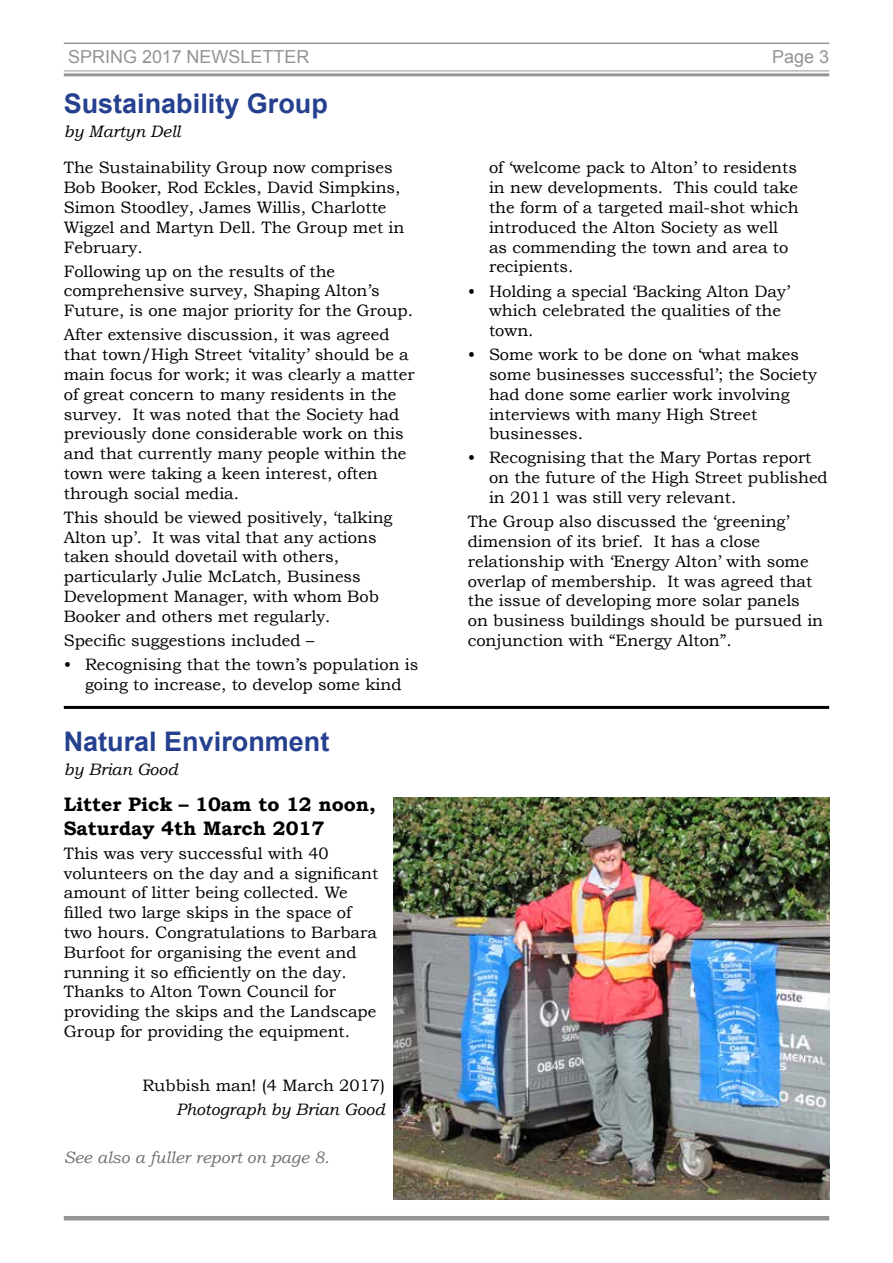
<style>
.page{position:relative;width:893px;height:1263px;background:#fff}
.page>*{position:absolute;margin:0;border:0;box-sizing:border-box;transform-origin:0 0}
.t1{font:700 27px "Arial";color:#25408f}
.t2{font:700 19.5px/23.4px "Bookman Old Style";color:#000}
.t3{font:18px "Arial";color:#939598}
.t4{font:16.5px/19.8px "Bookman Old Style";color:#000}
.t5{font:italic 16.5px "Bookman Old Style";color:#000}
.t6{font:italic 16.5px "Bookman Old Style";color:#6d6e71}
</style>
<div class="page">
<hr style="left:64px;top:1216px;width:765px;height:4px;background:#939598">
<hr style="left:64px;top:70px;width:765px;height:1px;background:#939598">
<hr style="left:64px;top:73px;width:765px;height:3px;background:#939598">
<hr style="left:64px;top:43px;width:765px;height:1px;background:#939598">
<hr style="left:64px;top:706px;width:765px;height:3px;background:#000">
<img style="left:394px;top:797px;width:435px;height:402px">
<p class="t3" style="left:68px;top:44px;width:243px">SPRING 2017 NEWSLETTER</p>
<p class="t3" style="left:772px;top:44px;width:59px">Page 3</p>
<h1 class="t1" style="left:64px;top:86px;width:266px">Sustainability Group</h1>
<p class="t5" style="left:64px;top:122px;width:118px">by Martyn Dell</p>
<p class="t4" style="left:64px;top:158px;width:342px">The Sustainability Group now comprises Bob Booker, Rod Eckles, David Simpkins, Simon Stoodley, James Willis, Charlotte Wigzel and Martyn Dell. The Group met in February.</p>
<p class="t4" style="left:64px;top:261px;width:351px">Following up on the results of the comprehensive survey, Shaping Alton’s<br>Future, is one major priority for the Group.</p>
<p class="t4" style="left:64px;top:325px;width:352px">After extensive discussion, it was agreed that town/High Street ‘vitality’ should be a main focus for work; it was clearly a matter of great concern to many residents in the survey. It was noted that the Society had previously done considerable work on this and that currently many people within the town were taking a keen interest, often through social media.</p>
<p class="t4" style="left:64px;top:507px;width:330px">This should be viewed positively, ‘talking Alton up’. It was vital that any actions taken should dovetail with others, particularly Julie McLatch, Business Development Manager, with whom Bob Booker and others met regularly.</p>
<p class="t4" style="left:64px;top:630px;width:252px">Specific suggestions included –</p>
<p class="t4" style="left:64px;top:654px;width:356px;text-align:center">• Recognising that the town’s population is going to increase, to develop some kind</p>
<h1 class="t1" style="left:64px;top:724px;width:267px">Natural Environment</h1>
<p class="t5" style="left:64px;top:760px;width:116px">by Brian Good</p>
<p class="t2" style="left:64px;top:793px;width:314px">Litter Pick – 10am to 12 noon,<br>Saturday 4th March 2017</p>
<p class="t4" style="left:64px;top:843px;width:316px">This was very successful with 40 volunteers on the day and a significant amount of litter being collected. We filled two large skips in the space of two hours. Congratulations to Barbara Burfoot for organising the event and running it so efficiently on the day.<br>Thanks to Alton Town Council for providing the skips and the Landscape Group for providing the equipment.</p>
<p class="t4" style="left:142px;top:1075px;width:244px">Rubbish man! (4 March 2017)</p>
<p class="t5" style="left:176px;top:1100px;width:210px">Photograph by Brian Good</p>
<p class="t6" style="left:64px;top:1148px;width:267px">See also a fuller report on page 8.</p>
<p class="t4" style="left:489px;top:158px;width:311px">of ‘welcome pack to Alton’ to residents in new developments. This could take the form of a targeted mail-shot which introduced the Alton Society as well as commending the town and area to recipients.</p>
<p class="t4" style="left:489px;top:281px;width:302px;text-indent:-21px">• Holding a special ‘Backing Alton Day’ which celebrated the qualities of the town.</p>
<p class="t4" style="left:489px;top:345px;width:330px;text-indent:-21px">• Some work to be done on ‘what makes some businesses successful’; the Society had done some earlier work involving interviews with many High Street businesses.</p>
<p class="t4" style="left:489px;top:448px;width:340px;text-indent:-21px">• Recognising that the Mary Portas report on the future of the High Street published in 2011 was still very relevant.</p>
<p class="t4" style="left:468px;top:512px;width:357px">The Group also discussed the ‘greening’ dimension of its brief. It has a close relationship with ‘Energy Alton’ with some overlap of membership. It was agreed that the issue of developing more solar panels on business buildings should be pursued in conjunction with “Energy Alton”.</p>
</div>
